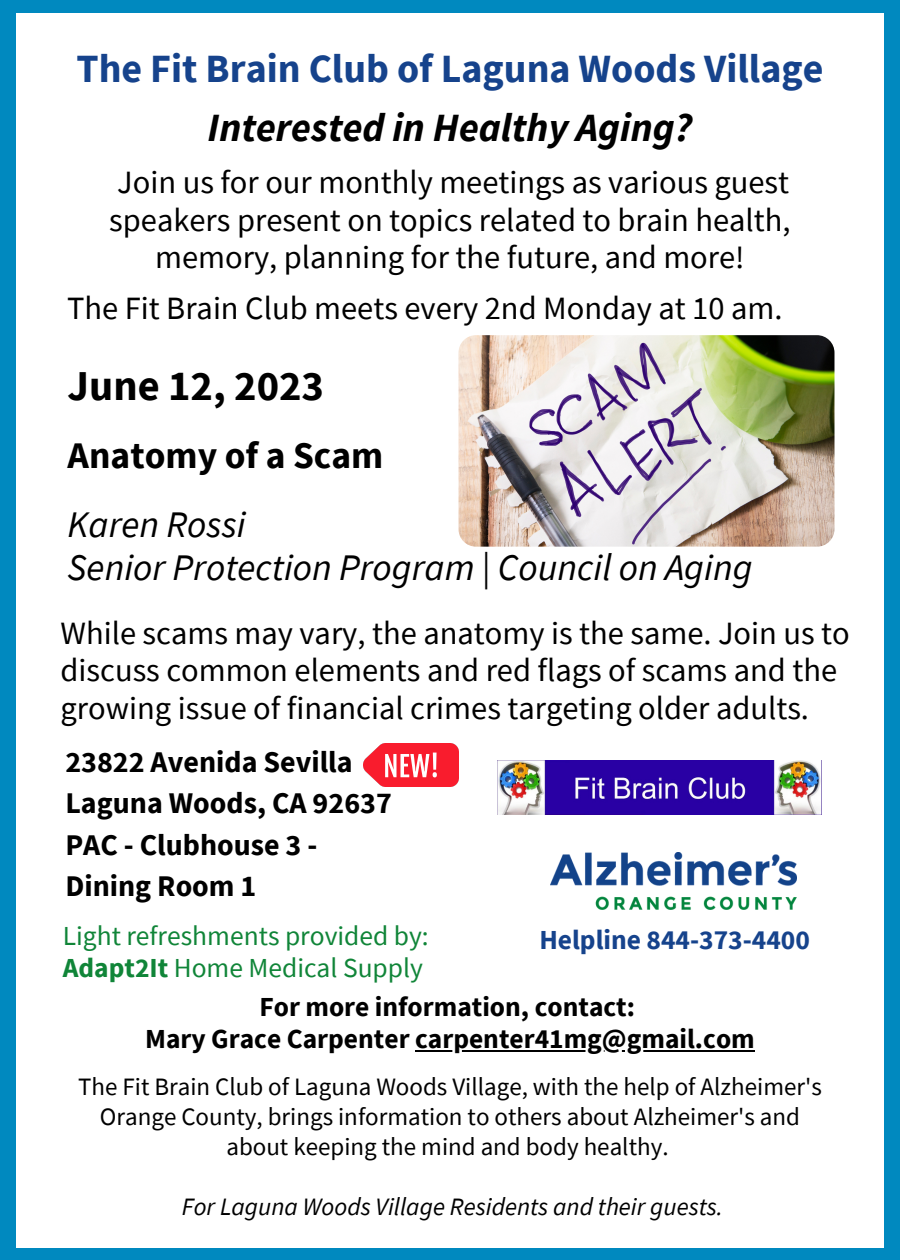
<style>
.page{position:relative;width:900px;height:1260px;background:#0089bf}
.page>*{position:absolute;margin:0;border:0;box-sizing:border-box;transform-origin:0 0}
.t1{font:700 42.5px "Source Sans Pro";color:#000}
.t2{font:700 40px "Source Sans Pro";color:#16438c}
.t3{font:italic 700 40px "Source Sans Pro";color:#000}
.t4{font:italic 37.5px "Source Sans Pro";color:#000}
.t5{font:700 37.5px "Source Sans Pro";color:#000}
.t6{font:32.5px/37.5px "Source Sans Pro";color:#000;text-align:center}
.t7{font:700 30px "Source Sans Pro";color:#000}
.t8{font:700 27.5px "Source Sans Pro";color:#000}
.t9{font:27.5px "Source Sans Pro";color:#108538}
.t10{font:700 27.5px "Source Sans Pro";color:#16438c}
.t11{font:25px/30px "Source Sans Pro";color:#000;text-align:center}
.t12{font:italic 25px "Source Sans Pro";color:#000}
.s1{font-weight:700}
</style>
<div class="page">
<div style="left:16px;top:13px;width:868px;height:1234px;background:#fff"></div>
<img style="left:497px;top:760px;width:325px;height:55px">
<img style="left:551px;top:853px;width:245px;height:56px">
<img style="left:459px;top:335px;width:376px;height:212px;border-radius:18px">
<img style="left:363px;top:743px;width:96px;height:43px">
<hr style="left:415px;top:1050px;width:340px;height:2px;background:#000">
<p class="t2" style="left:77px;top:43px;width:748px">The Fit Brain Club of Laguna Woods Village</p>
<p class="t3" style="left:208px;top:102px;width:486px">Interested in Healthy Aging?</p>
<p class="t6" style="left:109px;top:163px;width:683px">Join us for our monthly meetings as various guest speakers present on topics related to brain health, memory, planning for the future, and more!</p>
<p class="t6" style="left:67px;top:289px;width:717px">The Fit Brain Club meets every 2nd Monday at 10 am.</p>
<p class="t1" style="left:68px;top:358px;width:258px">June 12, 2023</p>
<p class="t5" style="left:68px;top:431px;width:317px">Anatomy of a Scam</p>
<p class="t4" style="left:68px;top:500px;width:180px">Karen Rossi</p>
<p class="t4" style="left:68px;top:543px;width:687px">Senior Protection Program | Council on Aging</p>
<p class="t6" style="left:61px;top:614px;width:791px;text-align:left">While scams may vary, the anatomy is the same. Join us to discuss common elements and red flags of scams and the growing issue of financial crimes targeting older adults.</p>
<p class="t7" style="left:65px;top:743px;width:289px">23822 Avenida Sevilla</p>
<p class="t7" style="left:65px;top:784px;width:328px">Laguna Woods, CA 92637</p>
<p class="t7" style="left:65px;top:825px;width:253px">PAC - Clubhouse 3 -</p>
<p class="t7" style="left:65px;top:866px;width:193px">Dining Room 1</p>
<p class="t9" style="left:63px;top:918px;width:368px">Light refreshments provided by:</p>
<p class="t9" style="left:63px;top:950px;width:362px"><span class="s1">Adapt2It</span> Home Medical Supply</p>
<p class="t10" style="left:539px;top:921px;width:272px">Helpline 844-373-4400</p>
<p class="t8" style="left:259px;top:989px;width:377px">For more information, contact:</p>
<p class="t8" style="left:145px;top:1021px;width:611px">Mary Grace Carpenter carpenter41mg@gmail.com</p>
<p class="t11" style="left:78px;top:1071px;width:745px">The Fit Brain Club of Laguna Woods Village, with the help of Alzheimer's<br>Orange County, brings information to others about Alzheimer's and about keeping the mind and body healthy.</p>
<p class="t12" style="left:182px;top:1191px;width:543px">For Laguna Woods Village Residents and their guests.</p>
</div>
